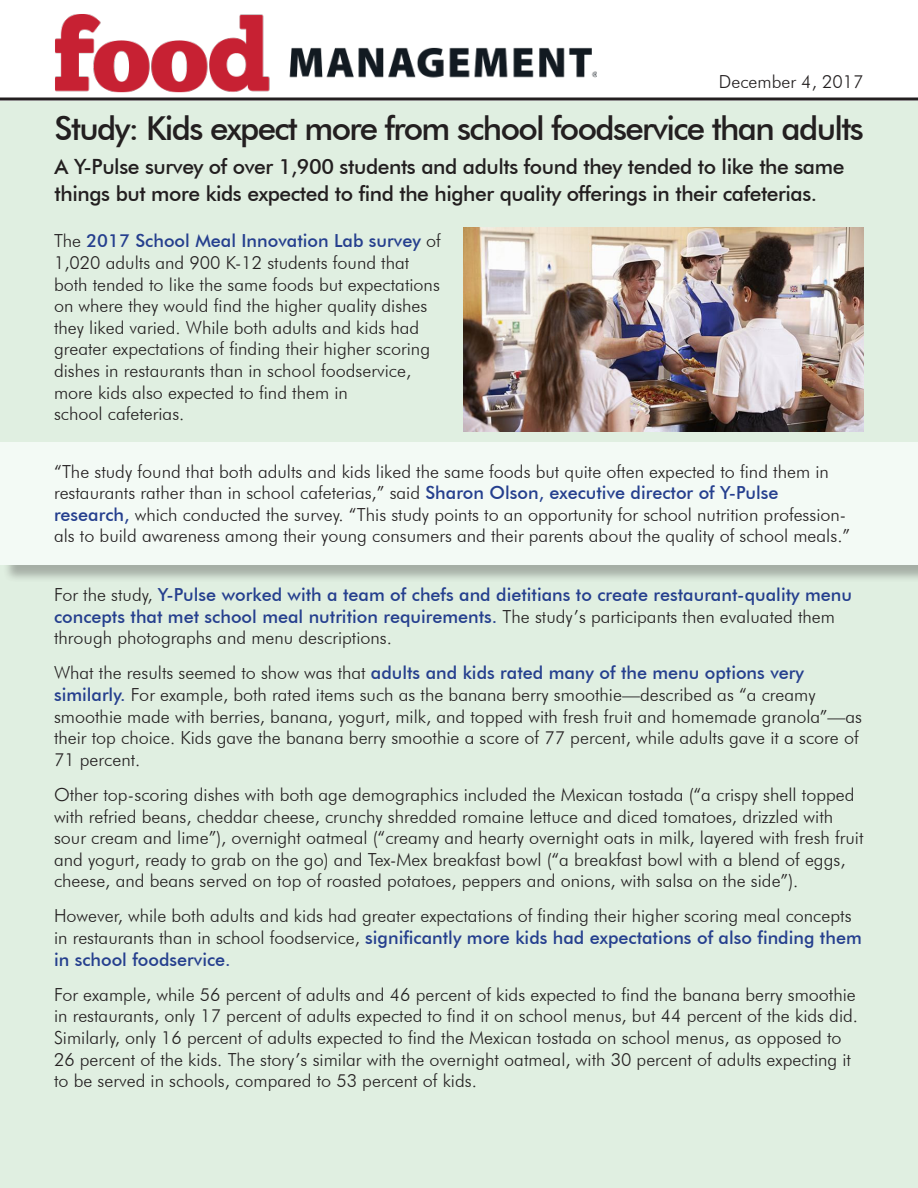
<style>
.page{position:relative;width:918px;height:1188px;background:#fff}
.page>*{position:absolute;margin:0;border:0;box-sizing:border-box;transform-origin:0 0}
.t1{font:500 33px "Futura BT";letter-spacing:-.05em;color:#231f20}
.t2{font:500 21px/27px "Futura BT";letter-spacing:-.02em;color:#231f20}
.t3{font:300 18px/21.6px "Futura BT";color:#231f20}
.t4{font:500 18px/21.6px "Futura BT";color:#253f8e}
.s1{font-weight:500;color:#253f8e}
.s2{font-weight:300;color:#231f20}
</style>
<div class="page">
<div style="left:0;top:101px;width:918px;height:1087px;background:#e0efe1"></div>
<hr style="left:0;top:98px;width:918px;height:2px;background:#231f20">
<img style="left:54px;top:14px;width:543px;height:87px">
<img style="left:463px;top:228px;width:401px;height:204px">
<div style="left:2px;top:445px;width:916px;height:139px;background:#231f20;opacity:.31"></div>
<div style="left:0;top:442px;width:918px;height:123px;background:#f3faf5"></div>
<p class="t3" style="left:719px;top:71px;width:146px">December 4, 2017</p>
<p class="t1" style="left:55px;top:108px;width:811px">Study: Kids expect more from school foodservice than adults</p>
<p class="t2" style="left:55px;top:152px;width:791px">A Y-Pulse survey of over 1,900 students and adults found they tended to like the same things but more kids expected to find the higher quality offerings in their cafeterias.</p>
<p class="t3" style="left:54px;top:230px;width:388px">The <span class="s1">2017 School Meal Innovation Lab survey</span> of 1,020 adults and 900 K-12 students found that both tended to like the same foods but expectations on where they would find the higher quality dishes they liked varied. While both adults and kids had greater expectations of finding their higher scoring dishes in restaurants than in school foodservice, more kids also expected to find them in<br>school cafeterias.</p>
<p class="t3" style="left:54px;top:460px;width:798px">“The study found that both adults and kids liked the same foods but quite often expected to find them in restaurants rather than in school cafeterias,” said <span class="s1">Sharon Olson, executive director of Y-Pulse research,</span> which conducted the survey. “This study points to an opportunity for school nutrition profession&shy;als to build awareness among their young consumers and their parents about the quality of school meals.”</p>
<p class="t4" style="left:54px;top:584px;width:800px"><span class="s2">For the study,</span> Y-Pulse worked with a team of chefs and dietitians to create restaurant-quality menu concepts that met school meal nutrition requirements. <span class="s2">The study’s participants then evaluated them through photographs and menu descriptions.</span></p>
<p class="t3" style="left:54px;top:662px;width:810px">What the results seemed to show was that <span class="s1">adults and kids rated many of the menu options very similarly.</span> For example, both rated items such as the banana berry smoothie—described as “a creamy smoothie made with berries, banana, yogurt, milk, and topped with fresh fruit and homemade granola”—as their top choice. Kids gave the banana berry smoothie a score of 77 percent, while adults gave it a score of 71 percent.</p>
<p class="t3" style="left:54px;top:784px;width:811px">Other top-scoring dishes with both age demographics included the Mexican tostada (“a crispy shell topped with refried beans, cheddar cheese, crunchy shredded romaine lettuce and diced tomatoes, drizzled with sour cream and lime”), overnight oatmeal (“creamy and hearty overnight oats in milk, layered with fresh fruit and yogurt, ready to grab on the go) and Tex-Mex breakfast bowl (“a breakfast bowl with a blend of eggs, cheese, and beans served on top of roasted potatoes, peppers and onions, with salsa on the side”).</p>
<p class="t3" style="left:54px;top:905px;width:809px">However, while both adults and kids had greater expectations of finding their higher scoring meal concepts in restaurants than in school foodservice, <span class="s1">significantly more kids had expectations of also finding them in school foodservice.</span></p>
<p class="t3" style="left:54px;top:983px;width:806px">For example, while 56 percent of adults and 46 percent of kids expected to find the banana berry smoothie in restaurants, only 17 percent of adults expected to find it on school menus, but 44 percent of the kids did.<br>Similarly, only 16 percent of adults expected to find the Mexican tostada on school menus, as opposed to 26 percent of the kids. The story’s similar with the overnight oatmeal, with 30 percent of adults expecting it to be served in schools, compared to 53 percent of kids.</p>
</div>
